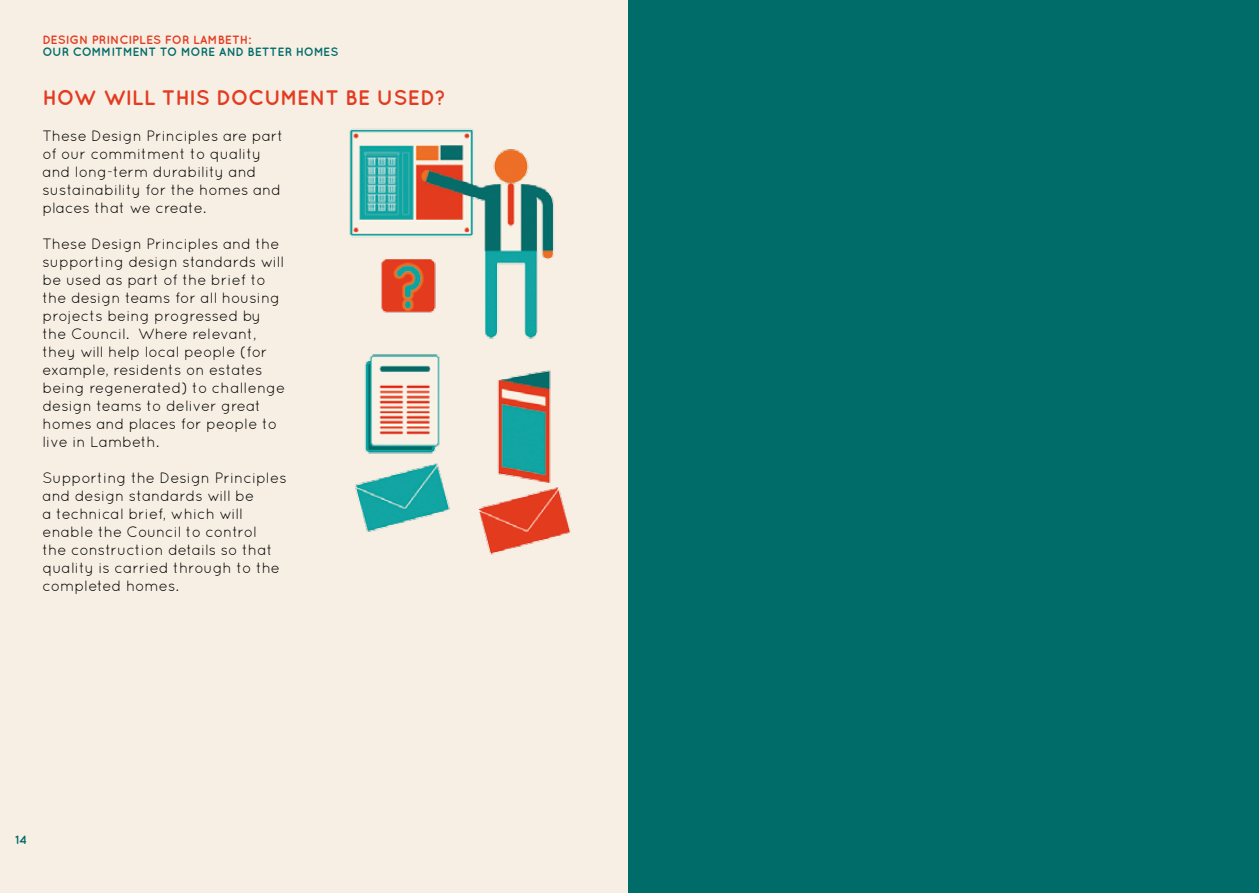
<style>
.page{position:relative;width:1259px;height:893px;background:#f7efe4}
.page>*{position:absolute;margin:0;border:0;box-sizing:border-box;transform-origin:0 0}
.t1{font:700 21px "Quicksand";color:#e33b21}
.t2{font:15px/18px "Quicksand";color:#000}
.t3{font:700 12px "Quicksand";color:#006c69}
.t4{font:700 12px "Quicksand";color:#e33b21}
</style>
<div class="page">
<div style="left:628px;top:0;width:631px;height:893px;background:#006c69"></div>
<img style="left:349px;top:128px;width:205px;height:211px">
<img style="left:350px;top:313px;width:143px;height:219px">
<img style="left:469px;top:341px;width:102px;height:214px">
<p class="t4" style="left:43px;top:32px;width:210px">DESIGN PRINCIPLES FOR LAMBETH:</p>
<p class="t3" style="left:43px;top:44px;width:297px">OUR COMMITMENT TO MORE AND BETTER HOMES</p>
<h1 class="t1" style="left:43px;top:85px;width:405px">HOW WILL THIS DOCUMENT BE USED?</h1>
<p class="t2" style="left:43px;top:127px;width:242px">These Design Principles are part of our commitment to quality and long-term durability and sustainability for the homes and places that we create.</p>
<p class="t2" style="left:43px;top:235px;width:244px">These Design Principles and the supporting design standards will be used as part of the brief to the design teams for all housing projects being progressed by the Council. Where relevant, they will help local people (for example, residents on estates being regenerated) to challenge design teams to deliver great homes and places for people to live in Lambeth.</p>
<p class="t2" style="left:43px;top:469px;width:246px">Supporting the Design Principles and design standards will be<br>a technical brief, which will enable the Council to control<br>the construction details so that quality is carried through to the completed homes.</p>
<p class="t3" style="left:15px;top:833px;width:13px">14</p>
</div>
